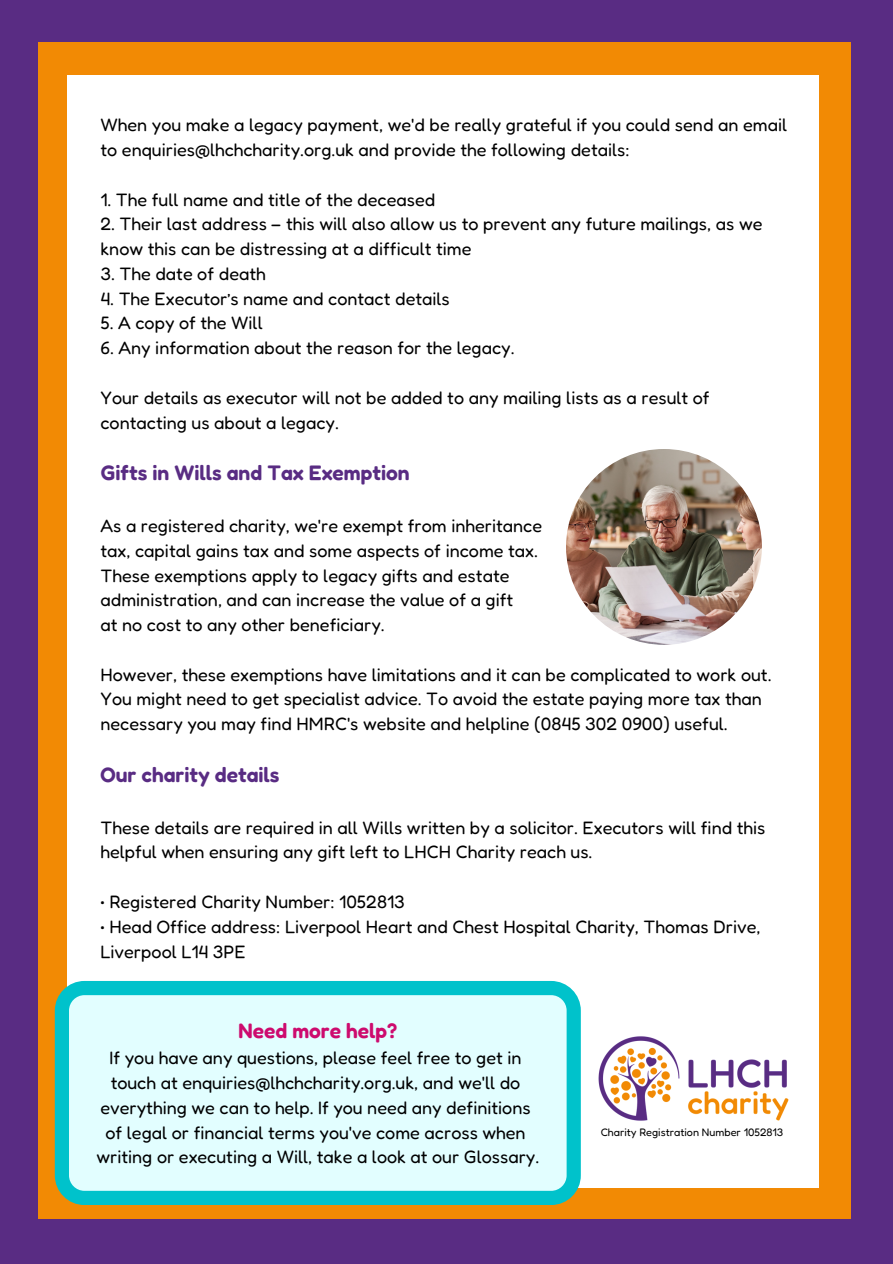
<style>
.page{position:relative;width:893px;height:1264px;background:#fff}
.page>*{position:absolute;margin:0;border:0;box-sizing:border-box;transform-origin:0 0}
.t1{font:600 21px "Fredoka";color:#592c83}
.t2{font:600 21px "Fredoka";color:#cd0b6e}
.t3{font:18px/24.8px "Fredoka";color:#000}
.t4{font:10.8px "Fredoka";color:#000}
</style>
<div class="page">
<div style="left:0;top:0;width:892px;height:1263px;background:#592c83"></div>
<div style="left:38px;top:42px;width:812px;height:1176px;background:#f28a04"></div>
<div style="left:67px;top:75px;width:751px;height:1112px;background:#fff"></div>
<svg style="left:55px;top:980px;width:525px;height:224px;fill:#e2feff"></svg>
<img style="left:598px;top:1036px;width:191px;height:85px">
<img style="left:566px;top:449px;width:195px;height:196px;border-radius:50%">
<h2 class="t3" style="left:100px;top:112px;width:688px">When you make a legacy payment, we'd be really grateful if you could send an email to enquiries@lhchcharity.org.uk and provide the following details:</h2>
<h2 class="t3" style="left:100px;top:187px;width:336px">1. The full name and title of the deceased</h2>
<h2 class="t3" style="left:100px;top:211px;width:663px">2. Their last address – this will also allow us to prevent any future mailings, as we know this can be distressing at a difficult time</h2>
<h2 class="t3" style="left:100px;top:261px;width:167px">3. The date of death</h2>
<h2 class="t3" style="left:100px;top:286px;width:351px">4. The Executor’s name and contact details</h2>
<h2 class="t3" style="left:100px;top:310px;width:164px">5. A copy of the Will</h2>
<h2 class="t3" style="left:100px;top:335px;width:415px">6. Any information about the reason for the legacy.</h2>
<h2 class="t3" style="left:100px;top:385px;width:610px">Your details as executor will not be added to any mailing lists as a result of contacting us about a legacy.</h2>
<h1 class="t1" style="left:100px;top:460px;width:310px">Gifts in Wills and Tax Exemption</h1>
<h2 class="t3" style="left:100px;top:513px;width:443px">As a registered charity, we're exempt from inheritance tax, capital gains tax and some aspects of income tax.<br>These exemptions apply to legacy gifts and estate administration, and can increase the value of a gift<br>at no cost to any other beneficiary.</h2>
<h2 class="t3" style="left:100px;top:661px;width:672px">However, these exemptions have limitations and it can be complicated to work out.<br>You might need to get specialist advice. To avoid the estate paying more tax than necessary you may find HMRC's website and helpline (0845 302 0900) useful.</h2>
<h1 class="t1" style="left:100px;top:761px;width:180px">Our charity details</h1>
<h2 class="t3" style="left:100px;top:814px;width:666px">These details are required in all Wills written by a solicitor. Executors will find this helpful when ensuring any gift left to LHCH Charity reach us.</h2>
<h2 class="t3" style="left:100px;top:889px;width:306px">• Registered Charity Number: 1052813</h2>
<h2 class="t3" style="left:100px;top:913px;width:661px">• Head Office address: Liverpool Heart and Chest Hospital Charity, Thomas Drive,<br>Liverpool L14 3PE</h2>
<p class="t2" style="left:238px;top:1017px;width:160px">Need more help?</p>
<p class="t3" style="left:96px;top:1045px;width:444px;text-align:center">If you have any questions, please feel free to get in touch at enquiries@lhchcharity.org.uk, and we'll do everything we can to help. If you need any definitions of legal or financial terms you've come across when writing or executing a Will, take a look at our Glossary.</p>
<p class="t4" style="left:600px;top:1125px;width:184px">Charity Registration Number 1052813</p>
</div>
